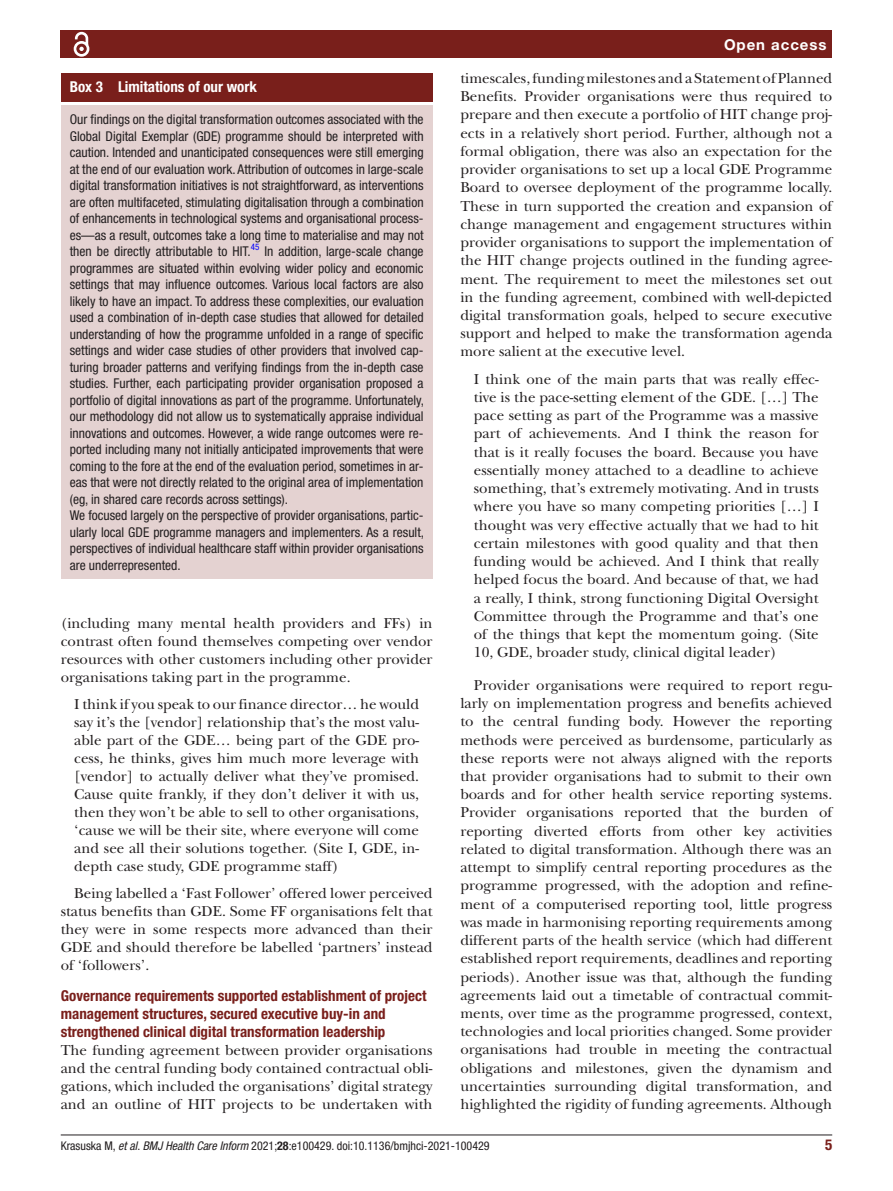
<style>
.page{position:relative;width:893px;height:1191px;background:#fff}
.page>*{position:absolute;margin:0;border:0;box-sizing:border-box;transform-origin:0 0}
.t1{font:15px/18.3px "New Baskerville";color:#231f20;text-align:justify}
.t2{font:700 condensed 15px/18px "Helvetica Neue LT Std";color:#791f1b}
.t3{font:700 condensed 15px "Helvetica Neue LT Std";color:#fff}
.t4{font:700 15px "Helvetica Neue LT Std";letter-spacing:.065em;color:#fff}
.t5{font:condensed 13.5px/16.5px "Helvetica Neue LT Std";color:#231f20}
.t6{font:condensed 12px "Helvetica Neue LT Std";color:#231f20}
.s1{font-style:italic}
.s2{font-weight:700}
</style>
<div class="page">
<hr style="left:61px;top:1134px;width:771px;height:1px;background:#231f20">
<div style="left:61px;top:31px;width:771px;height:27px;background:#791f1b"></div>
<svg style="left:73px;top:31px;width:17px;height:26px"></svg>
<div style="left:61px;top:73px;width:372px;height:28px;background:#791f1b"></div>
<div style="left:61px;top:106px;width:372px;height:473px;background:#e4d2d1"></div>
<p class="t3" style="left:70px;top:78px;width:189px">Box 3 Limitations of our work</p>
<p class="t5" style="left:70px;top:111px;width:356px">Our findings on the digital transformation outcomes associated with the Global Digital Exemplar (GDE) programme should be interpreted with caution. Intended and unanticipated consequences were still emerging at the end of our evaluation work. Attribution of outcomes in large-scale digital transformation initiatives is not straightforward, as interventions are often multifaceted, stimulating digitalisation through a combination of enhancements in technological systems and organisational process&shy;es—as a result, outcomes take a long time to materialise and may not then be directly attributable to HIT.<sup>45</sup> In addition, large-scale change programmes are situated within evolving wider policy and economic settings that may influence outcomes. Various local factors are also likely to have an impact. To address these complexities, our evaluation used a combination of in-depth case studies that allowed for detailed understanding of how the programme unfolded in a range of specific settings and wider case studies of other providers that involved cap&shy;turing broader patterns and verifying findings from the in-depth case studies. Further, each participating provider organisation proposed a portfolio of digital innovations as part of the programme. Unfortunately, our methodology did not allow us to systematically appraise individual innovations and outcomes. However, a wide range outcomes were re&shy;ported including many not initially anticipated improvements that were coming to the fore at the end of the evaluation period, sometimes in ar&shy;eas that were not directly related to the original area of implementation (eg, in shared care records across settings).<br>We focused largely on the perspective of provider organisations, partic&shy;ularly local GDE programme managers and implementers. As a result, perspectives of individual healthcare staff within provider organisations are underrepresented.</p>
<p class="t1" style="left:61px;top:614px;width:373px">(including many mental health providers and FFs) in contrast often found themselves competing over vendor resources with other customers including other provider organisations taking part in the programme.</p>
<p class="t1" style="left:74px;top:695px;width:346px">I think if you speak to our finance director… he would say it’s the [vendor] relationship that’s the most valu&shy;able part of the GDE… being part of the GDE pro&shy;cess, he thinks, gives him much more leverage with [vendor] to actually deliver what they’ve promised.<br>Cause quite frankly, if they don’t deliver it with us, then they won’t be able to sell to other organisations, ‘cause we will be their site, where everyone will come and see all their solutions together. (Site I, GDE, in&shy;depth case study, GDE programme staff)</p>
<p class="t1" style="left:61px;top:884px;width:373px;text-indent:14px">Being labelled a ‘Fast Follower’ offered lower perceived status benefits than GDE. Some FF organisations felt that they were in some respects more advanced than their GDE and should therefore be labelled ‘partners’ instead of ‘followers’.</p>
<p class="t2" style="left:61px;top:986px;width:367px">Governance requirements supported establishment of project management structures, secured executive buy-in and strengthened clinical digital transformation leadership</p>
<p class="t1" style="left:61px;top:1041px;width:373px">The funding agreement between provider organisations and the central funding body contained contractual obli&shy;gations, which included the organisations’ digital strategy and an outline of HIT projects to be undertaken with</p>
<p class="t4" style="left:724px;top:35px;width:104px">Open access</p>
<p class="t1" style="left:460px;top:69px;width:373px">timescales, funding milestones and a Statement of Planned Benefits. Provider organisations were thus required to prepare and then execute a portfolio of HIT change proj&shy;ects in a relatively short period. Further, although not a formal obligation, there was also an expectation for the provider organisations to set up a local GDE Programme Board to oversee deployment of the programme locally.<br>These in turn supported the creation and expansion of change management and engagement structures within provider organisations to support the implementation of the HIT change projects outlined in the funding agree&shy;ment. The requirement to meet the milestones set out in the funding agreement, combined with well-depicted digital transformation goals, helped to secure executive support and helped to make the transformation agenda more salient at the executive level.</p>
<p class="t1" style="left:474px;top:370px;width:346px">I think one of the main parts that was really effec&shy;tive is the pace-setting element of the GDE. […] The pace setting as part of the Programme was a massive part of achievements. And I think the reason for that is it really focuses the board. Because you have essentially money attached to a deadline to achieve something, that’s extremely motivating. And in trusts where you have so many competing priorities […] I thought was very effective actually that we had to hit certain milestones with good quality and that then funding would be achieved. And I think that really helped focus the board. And because of that, we had a really, I think, strong functioning Digital Oversight Committee through the Programme and that’s one of the things that kept the momentum going. (Site 10, GDE, broader study, clinical digital leader)</p>
<p class="t1" style="left:460px;top:676px;width:373px;text-indent:13px">Provider organisations were required to report regu&shy;larly on implementation progress and benefits achieved to the central funding body. However the reporting methods were perceived as burdensome, particularly as these reports were not always aligned with the reports that provider organisations had to submit to their own boards and for other health service reporting systems.<br>Provider organisations reported that the burden of reporting diverted efforts from other key activities related to digital transformation. Although there was an attempt to simplify central reporting procedures as the programme progressed, with the adoption and refine&shy;ment of a computerised reporting tool, little progress was made in harmonising reporting requirements among different parts of the health service (which had different established report requirements, deadlines and reporting periods). Another issue was that, although the funding agreements laid out a timetable of contractual commit&shy;ments, over time as the programme progressed, context, technologies and local priorities changed. Some provider organisations had trouble in meeting the contractual obligations and milestones, given the dynamism and uncertainties surrounding digital transformation, and highlighted the rigidity of funding agreements. Although</p>
<p class="t6" style="left:61px;top:1138px;width:430px">Krasuska M, <span class="s1">et al</span>. <span class="s1">BMJ Health Care Inform</span> 2021;<span class="s2">28</span>:e100429. doi:10.1136/bmjhci-2021-100429</p>
<p class="t2" style="left:825px;top:1135px;width:9px">5</p>
</div>
